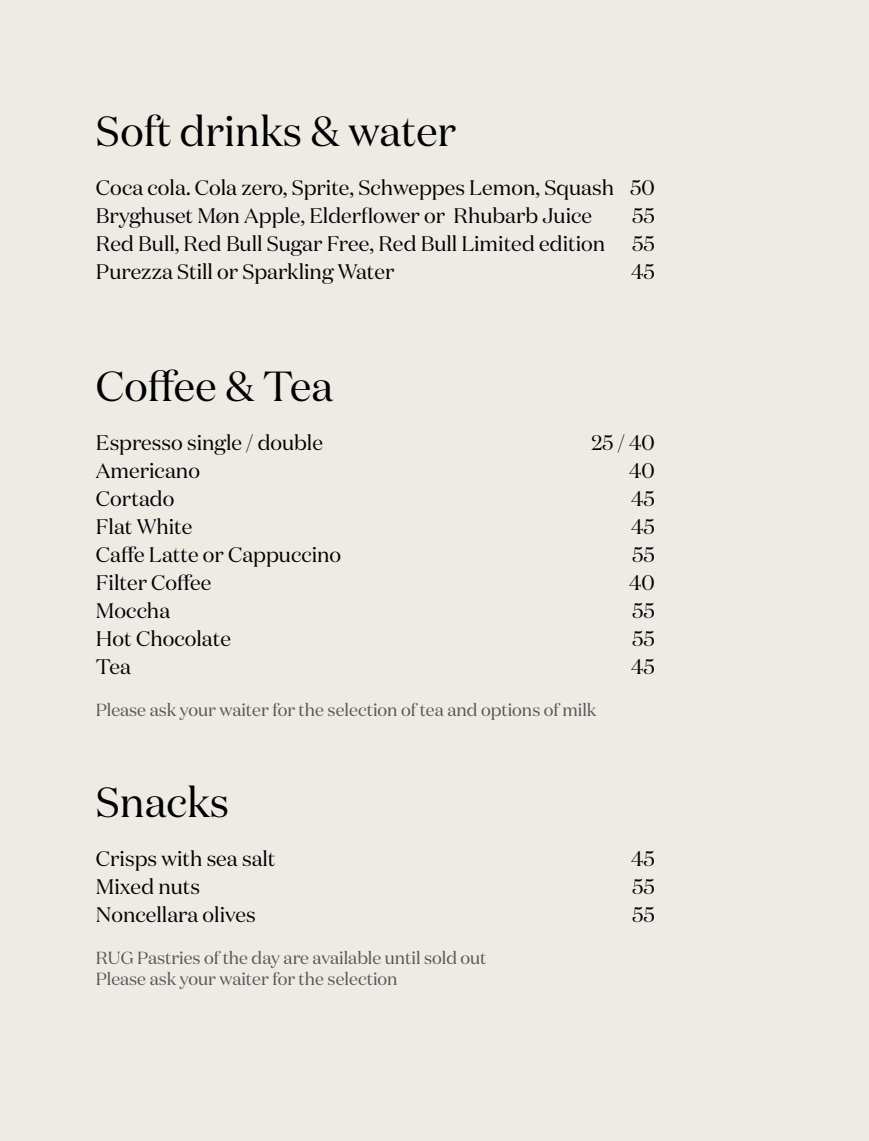
<style>
.page{position:relative;width:869px;height:1141px;background:#fff}
.page>*{position:absolute;margin:0;border:0;box-sizing:border-box;transform-origin:0 0}
.t1{font:42px "Domaine Display";color:#000}
.t2{font:21px/28px "Domaine Display";color:#020203}
.t3{font:17.5px/21px "Domaine Display";color:#575756}
</style>
<div class="page">
<div style="left:0;top:0;width:868px;height:1141px;background:#eeebe5"></div>
<h1 class="t1" style="left:96px;top:105px;width:361px">Soft drinks &amp; water</h1>
<p class="t2" style="left:96px;top:174px;width:560px">Coca cola. Cola zero, Sprite, Schweppes Lemon, Squash 50<br>Bryghuset Møn Apple, Elderflower or Rhubarb Juice</p>
<p class="t2" style="left:632px;top:202px;width:24px">55</p>
<p class="t2" style="left:96px;top:230px;width:510px">Red Bull, Red Bull Sugar Free, Red Bull Limited edition</p>
<p class="t2" style="left:632px;top:230px;width:24px">55</p>
<p class="t2" style="left:96px;top:258px;width:300px">Purezza Still or Sparkling Water</p>
<p class="t2" style="left:630px;top:258px;width:25px">45</p>
<h1 class="t1" style="left:96px;top:360px;width:239px">Coffee &amp; Tea</h1>
<p class="t2" style="left:96px;top:428px;width:228px">Espresso single / double</p>
<p class="t2" style="left:591px;top:428px;width:65px">25 / 40</p>
<p class="t2" style="left:96px;top:456px;width:105px">Americano</p>
<p class="t2" style="left:629px;top:456px;width:27px">40</p>
<p class="t2" style="left:96px;top:484px;width:80px">Cortado</p>
<p class="t2" style="left:630px;top:484px;width:25px">45</p>
<p class="t2" style="left:96px;top:512px;width:98px">Flat White</p>
<p class="t2" style="left:630px;top:512px;width:25px">45</p>
<p class="t2" style="left:96px;top:540px;width:247px">Caffe Latte or Cappuccino</p>
<p class="t2" style="left:632px;top:540px;width:24px">55</p>
<p class="t2" style="left:96px;top:568px;width:117px">Filter Coffee</p>
<p class="t2" style="left:629px;top:568px;width:27px">40</p>
<p class="t2" style="left:96px;top:596px;width:76px">Moccha</p>
<p class="t2" style="left:632px;top:596px;width:24px">55</p>
<p class="t2" style="left:96px;top:624px;width:136px">Hot Chocolate</p>
<p class="t2" style="left:632px;top:624px;width:24px">55</p>
<p class="t2" style="left:96px;top:652px;width:37px">Tea</p>
<p class="t2" style="left:630px;top:652px;width:25px">45</p>
<p class="t3" style="left:96px;top:699px;width:501px">Please ask your waiter for the selection of tea and options of milk</p>
<h1 class="t1" style="left:96px;top:776px;width:135px">Snacks</h1>
<p class="t2" style="left:96px;top:844px;width:181px">Crisps with sea salt</p>
<p class="t2" style="left:630px;top:844px;width:25px">45</p>
<p class="t2" style="left:96px;top:872px;width:106px">Mixed nuts</p>
<p class="t2" style="left:632px;top:872px;width:24px">55</p>
<p class="t2" style="left:96px;top:900px;width:161px">Noncellara olives</p>
<p class="t2" style="left:632px;top:900px;width:24px">55</p>
<p class="t3" style="left:96px;top:947px;width:392px">RUG Pastries of the day are available until sold out<br>Please ask your waiter for the selection</p>
</div>
